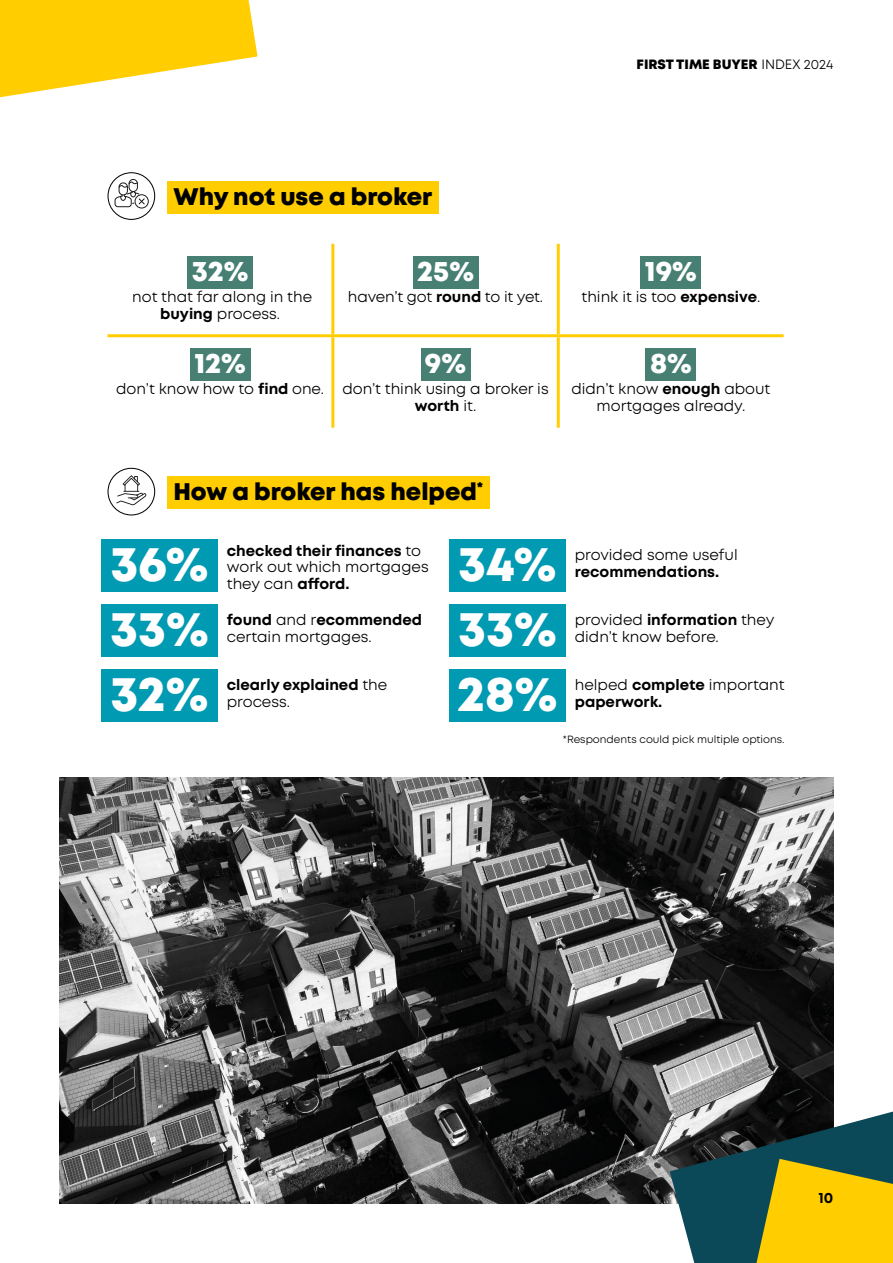
<style>
.page{position:relative;width:893px;height:1263px;background:#fff}
.page>*{position:absolute;margin:0;border:0;box-sizing:border-box;transform-origin:0 0}
.t1{font:800 49.2px "Mont";color:#fff}
.t2{font:800 28.5px "Mont";color:#fff}
.t3{font:800 24px "Mont";color:#000}
.t4{font:15px/16.5px "Mont";color:#000;text-align:center}
.t5{font:700 15px/16.5px "Mont";color:#000}
.t6{font:800 13.5px "Mont";color:#000}
.t7{font:10.5px "Mont";color:#000}
.s1{font-weight:400}
.s2{font-weight:700}
</style>
<div class="page">
<div style="left:167px;top:181px;width:271px;height:32px;background:#ffcd00"></div>
<svg style="left:108px;top:172px;width:47px;height:48px"></svg>
<hr style="left:331px;top:244px;width:3px;height:90px;background:#ffcd00">
<hr style="left:557px;top:244px;width:3px;height:90px;background:#ffcd00">
<hr style="left:108px;top:334px;width:225px;height:3px;background:#ffcd00">
<hr style="left:333px;top:334px;width:225px;height:3px;background:#ffcd00">
<hr style="left:331px;top:337px;width:3px;height:91px;background:#ffcd00">
<hr style="left:558px;top:334px;width:226px;height:3px;background:#ffcd00">
<hr style="left:557px;top:337px;width:3px;height:91px;background:#ffcd00">
<div style="left:188px;top:257px;width:65px;height:32px;background:#478073"></div>
<div style="left:413px;top:257px;width:65px;height:32px;background:#478073"></div>
<div style="left:641px;top:257px;width:60px;height:32px;background:#478073"></div>
<div style="left:190px;top:348px;width:60px;height:32px;background:#478073"></div>
<div style="left:421px;top:348px;width:49px;height:32px;background:#478073"></div>
<div style="left:646px;top:348px;width:50px;height:32px;background:#478073"></div>
<div style="left:167px;top:476px;width:323px;height:33px;background:#ffcd00"></div>
<svg style="left:108px;top:468px;width:47px;height:47px"></svg>
<div style="left:101px;top:539px;width:117px;height:52px;background:#009ab2"></div>
<div style="left:449px;top:539px;width:117px;height:52px;background:#009ab2"></div>
<div style="left:101px;top:604px;width:117px;height:53px;background:#009ab2"></div>
<div style="left:449px;top:604px;width:117px;height:53px;background:#009ab2"></div>
<div style="left:101px;top:669px;width:117px;height:53px;background:#009ab2"></div>
<div style="left:449px;top:669px;width:117px;height:53px;background:#009ab2"></div>
<svg style="left:0;top:0;width:257px;height:97px"></svg>
<img style="left:60px;top:777px;width:773px;height:426px">
<svg style="left:670px;top:1111px;width:223px;height:152px;background:#727b3c"></svg>
<p class="t6" style="left:637px;top:56px;width:198px">FIRST TIME BUYER <span class="s1">INDEX 2024</span></p>
<h3 class="t3" style="left:174px;top:181px;width:260px">Why not use a broker</h3>
<h2 class="t2" style="left:192px;top:253px;width:58px">32%</h2>
<p class="t4" style="left:132px;top:289px;width:181px">not that far along in the <span class="s2">buying</span> process.</p>
<h2 class="t2" style="left:194px;top:345px;width:53px">12%</h2>
<p class="t4" style="left:116px;top:381px;width:209px">don’t know how to <span class="s2">find</span> one.</p>
<h2 class="t2" style="left:417px;top:253px;width:58px">25%</h2>
<p class="t4" style="left:348px;top:289px;width:197px">haven’t got <span class="s2">round</span> to it yet.</p>
<h2 class="t2" style="left:425px;top:345px;width:43px">9%</h2>
<p class="t4" style="left:342px;top:381px;width:208px">don’t think using a broker is <span class="s2">worth</span> it.</p>
<h2 class="t2" style="left:645px;top:253px;width:54px">19%</h2>
<p class="t4" style="left:581px;top:289px;width:180px">think it is too <span class="s2">expensive</span>.</p>
<h2 class="t2" style="left:650px;top:345px;width:43px">8%</h2>
<p class="t4" style="left:571px;top:381px;width:201px">didn’t know <span class="s2">enough</span> about mortgages already.</p>
<h3 class="t3" style="left:174px;top:476px;width:311px">How a broker has helped<sup>*</sup></h3>
<h1 class="t1" style="left:110px;top:531px;width:100px">36%</h1>
<p class="t4" style="left:227px;top:542px;width:203px;text-align:left"><span class="s2">checked their finances</span> to work out which mortgages they can <span class="s2">afford.</span></p>
<h1 class="t1" style="left:458px;top:531px;width:100px">34%</h1>
<p class="t4" style="left:575px;top:547px;width:164px">provided some useful</p>
<p class="t5" style="left:575px;top:563px;width:146px">recommendations.</p>
<h1 class="t1" style="left:110px;top:597px;width:100px">33%</h1>
<p class="t4" style="left:227px;top:612px;width:197px;text-align:left"><span class="s2">found</span> and r<span class="s2">ecommended </span>certain mortgages.</p>
<h1 class="t1" style="left:458px;top:597px;width:100px">33%</h1>
<p class="t4" style="left:575px;top:612px;width:201px;text-align:left">provided <span class="s2">information</span> they didn’t know before.</p>
<h1 class="t1" style="left:110px;top:662px;width:99px">32%</h1>
<p class="t5" style="left:227px;top:677px;width:162px">clearly explained <span class="s1">the process.</span></p>
<h1 class="t1" style="left:457px;top:662px;width:102px">28%</h1>
<p class="t5" style="left:575px;top:677px;width:211px"><span class="s1">helped</span> complete <span class="s1">important </span>paperwork.</p>
<p class="t7" style="left:563px;top:732px;width:223px">*Respondents could pick multiple options.</p>
<p class="t5" style="left:818px;top:1190px;width:16px">10</p>
</div>
